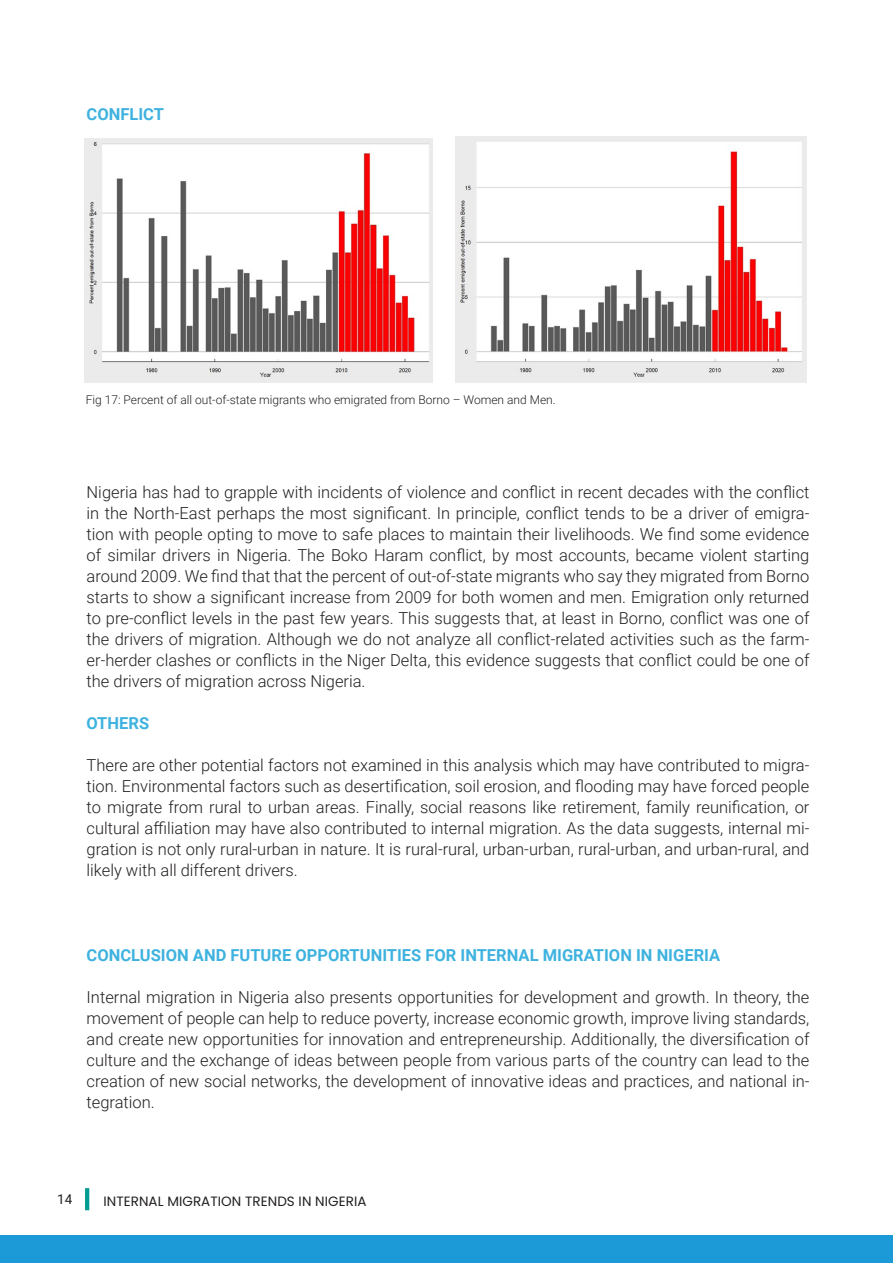
<style>
.page{position:relative;width:893px;height:1263px;background:#fff}
.page>*{position:absolute;margin:0;border:0;box-sizing:border-box;transform-origin:0 0}
.contact{font:300 16.5px/21px "Roboto";color:#231f20;text-align:justify}
.contact-2{font:700 16.5px "Roboto";color:#3eb2df}
.t1{font:13.5px "Poppins";letter-spacing:.005em;color:#231f20}
.t2{font:13.5px "Roboto";color:#231f20}
.contact-3{font:300 12px "Roboto";color:#231f20}
</style>
<div class="page">
<hr style="left:85px;top:1188px;width:4px;height:22px;background:#009b92">
<div style="left:0;top:1235px;width:893px;height:28px;background:#1b9ad7"></div>
<img style="left:84px;top:138px;width:349px;height:244px">
<img style="left:456px;top:137px;width:351px;height:245px">
<p class="contact-2" style="left:87px;top:103px;width:79px">CONFLICT</p>
<p class="contact-3" style="left:86px;top:391px;width:471px">Fig 17: Percent of all out-of-state migrants who emigrated from Borno – Women and Men.</p>
<p class="contact" style="left:87px;top:481px;width:724px">Nigeria has had to grapple with incidents of violence and conflict in recent decades with the conflict in the North-East perhaps the most significant. In principle, conflict tends to be a driver of emigra&shy;tion with people opting to move to safe places to maintain their livelihoods. We find some evidence of similar drivers in Nigeria. The Boko Haram conflict, by most accounts, became violent starting around 2009. We find that that the percent of out-of-state migrants who say they migrated from Borno starts to show a significant increase from 2009 for both women and men. Emigration only returned to pre-conflict levels in the past few years. This suggests that, at least in Borno, conflict was one of the drivers of migration. Although we do not analyze all conflict-related activities such as the farm&shy;er-herder clashes or conflicts in the Niger Delta, this evidence suggests that conflict could be one of the drivers of migration across Nigeria.</p>
<p class="contact-2" style="left:87px;top:712px;width:64px">OTHERS</p>
<p class="contact" style="left:87px;top:754px;width:724px">There are other potential factors not examined in this analysis which may have contributed to migra&shy;tion. Environmental factors such as desertification, soil erosion, and flooding may have forced people to migrate from rural to urban areas. Finally, social reasons like retirement, family reunification, or cultural affiliation may have also contributed to internal migration. As the data suggests, internal mi&shy;gration is not only rural-urban in nature. It is rural-rural, urban-urban, rural-urban, and urban-rural, and likely with all different drivers.</p>
<p class="contact-2" style="left:87px;top:943px;width:635px">CONCLUSION AND FUTURE OPPORTUNITIES FOR INTERNAL MIGRATION IN NIGERIA</p>
<p class="contact" style="left:87px;top:985px;width:724px">Internal migration in Nigeria also presents opportunities for development and growth. In theory, the movement of people can help to reduce poverty, increase economic growth, improve living standards, and create new opportunities for innovation and entrepreneurship. Additionally, the diversification of culture and the exchange of ideas between people from various parts of the country can lead to the creation of new social networks, the development of innovative ideas and practices, and national in&shy;tegration.</p>
<p class="t2" style="left:57px;top:1189px;width:17px">14</p>
<p class="t1" style="left:104px;top:1194px;width:265px">INTERNAL MIGRATION TRENDS IN NIGERIA</p>
</div>
